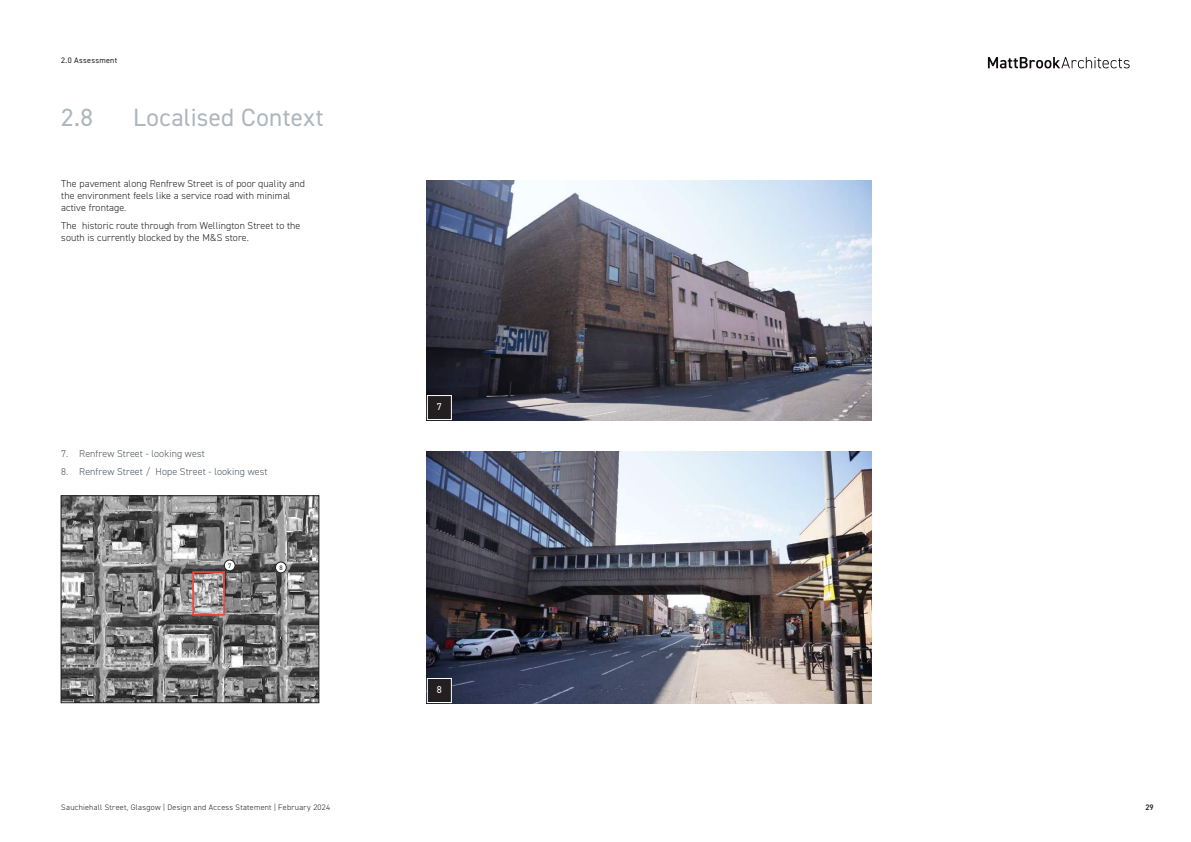
<style>
.page{position:relative;width:1191px;height:842px;background:#fff}
.page>*{position:absolute;margin:0;border:0;box-sizing:border-box;transform-origin:0 0}
.t1{font:25px "DIN2014";letter-spacing:.015em;color:#aeb6bd}
.t2{font:300 10px/12px "DIN2014";letter-spacing:.01em;color:#231f20}
.t3{font:300 10px "DIN2014";letter-spacing:.01em;color:#4d575f}
.t4{font:10px "DIN2014";color:#fff}
.t5{font:300 8px "DIN2014";letter-spacing:.035em;color:#231f20}
.t6{font:8px "DIN2014";letter-spacing:.035em;color:#231f20}
.t7{font:600 8px "DIN2014";color:#231f20}
.t8{font:6.6px "DIN2014";color:#231f20}
</style>
<div class="page">
<img style="left:427px;top:180px;width:445px;height:240px">
<img style="left:427px;top:452px;width:445px;height:251px">
<img style="left:63px;top:497px;width:254px;height:204px">
<div style="left:61px;top:495px;width:258px;height:208px;border:1px solid #231f20"></div>
<div style="left:224px;top:560px;width:11px;height:11px;background:#fff;border-radius:50%"></div>
<div style="left:224px;top:560px;width:11px;height:11px;border:1px solid #231f20;border-radius:50%"></div>
<div style="left:275px;top:562px;width:11px;height:11px;background:#fff;border-radius:50%"></div>
<div style="left:275px;top:562px;width:11px;height:11px;border:1px solid #231f20;border-radius:50%"></div>
<div style="left:192px;top:571px;width:33px;height:45px;border:2px solid #ff4338"></div>
<div style="left:427px;top:396px;width:24px;height:24px;background:#231f20"></div>
<div style="left:427px;top:395px;width:25px;height:25px;border:1px solid #fff"></div>
<div style="left:427px;top:678px;width:24px;height:24px;background:#231f20"></div>
<div style="left:427px;top:678px;width:25px;height:25px;border:1px solid #fff"></div>
<svg style="left:988px;top:57px;width:141px;height:11px"></svg>
<p class="t6" style="left:61px;top:55px;width:57px">2.0 Assessment</p>
<h1 class="t1" style="left:61px;top:102px;width:33px">2.8</h1>
<h1 class="t1" style="left:133px;top:102px;width:192px">Localised Context</h1>
<p class="t2" style="left:61px;top:178px;width:245px">The pavement along Renfrew Street is of poor quality and the environment feels like a service road with minimal active frontage.</p>
<p class="t2" style="left:61px;top:220px;width:241px">The historic route through from Wellington Street to the south is currently blocked by the M&amp;S store.</p>
<p class="t3" style="left:61px;top:447px;width:145px">7. Renfrew Street - looking west</p>
<p class="t3" style="left:61px;top:465px;width:208px">8. Renfrew Street / Hope Street - looking west</p>
<p class="t8" style="left:228px;top:561px;width:5px">7</p>
<p class="t8" style="left:279px;top:563px;width:5px">8</p>
<p class="t4" style="left:437px;top:401px;width:6px">7</p>
<p class="t4" style="left:437px;top:684px;width:6px">8</p>
<p class="t5" style="left:61px;top:802px;width:270px">Sauchiehall Street, Glasgow | Design and Access Statement | February 2024</p>
<p class="t7" style="left:1145px;top:802px;width:10px">29</p>
</div>
